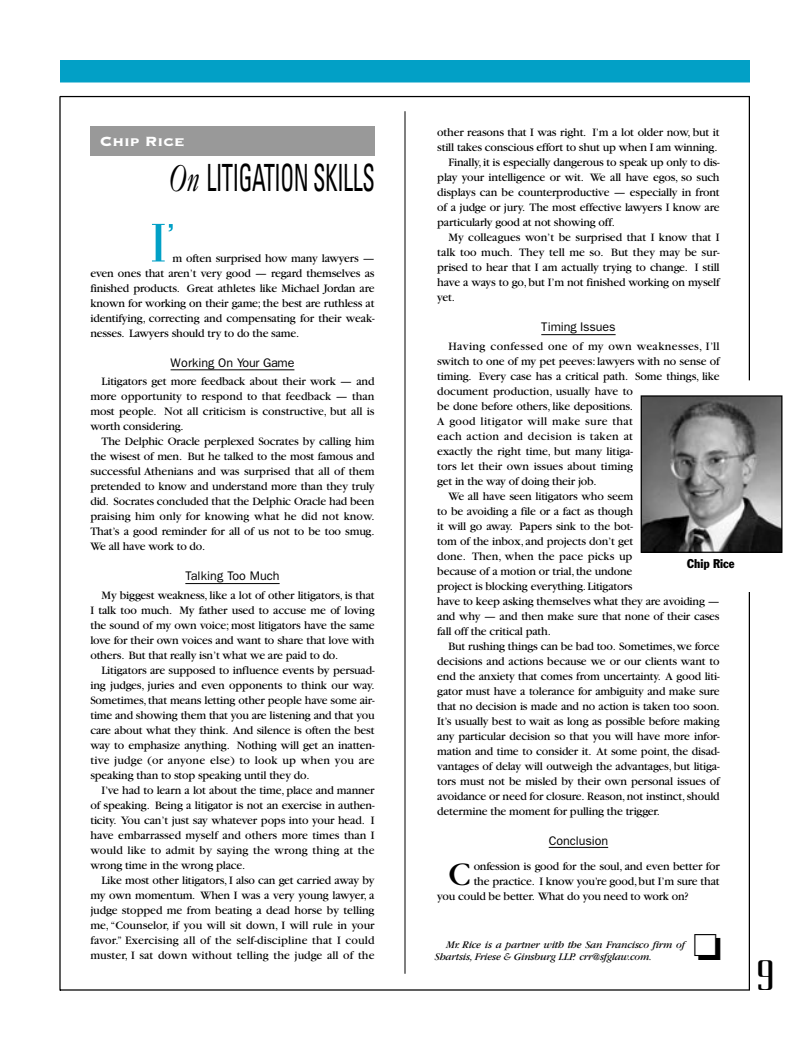
<style>
.page{position:relative;width:810px;height:1050px;background:#fff}
.page>*{position:absolute;margin:0;border:0;box-sizing:border-box;transform-origin:0 0}
.t1{font:500 53.75px "Eden";color:#02a0c6}
.t2{font:500 42.5px "Eden";color:#000;scale:.95 1}
.t3{font:condensed 37.5px "Univers";letter-spacing:-.015em;color:#000;scale:.6 1}
.t4{font:34.38px "Garamond";color:#000}
.t5{font:17.5px "Copperplate Thirty Three BC";color:#fff}
.t6{font:12.5px "Franklin Gothic";letter-spacing:-.005em;color:#000}
.t7{font:condensed 12.5px "Franklin Gothic";color:#000}
.t8{font:11.88px/15px "Garamond";letter-spacing:-.015em;color:#000;text-align:justify}
.t9{font:11.88px "Garamond";letter-spacing:.03em;color:#000}
.t10{font:11.88px "Garamond";letter-spacing:.025em;color:#000}
.t11{font:11.88px "Garamond";letter-spacing:.005em;color:#000}
.t12{font:italic 10.62px "Garamond";letter-spacing:-.015em;color:#000}
.s1{font-family:"Caslon Five Forty";font-style:italic;font-stretch:normal}
</style>
<div class="page">
<hr style="left:171px;top:370px;width:123px;height:1px;background:#000">
<hr style="left:185px;top:583px;width:95px;height:1px;background:#000">
<hr style="left:541px;top:334px;width:75px;height:1px;background:#000">
<hr style="left:549px;top:847px;width:59px;height:1px;background:#000">
<hr style="left:60px;top:96px;width:690px;height:1px;background:#000">
<div style="left:60px;top:60px;width:690px;height:22px;background:#02a0c6"></div>
<hr style="left:405px;top:111px;width:1px;height:863px;background:#000">
<div style="left:90px;top:126px;width:285px;height:30px;background:#999"></div>
<hr style="left:60px;top:989px;width:690px;height:2px;background:#000">
<hr style="left:59px;top:96px;width:2px;height:895px;background:#000">
<img style="left:643px;top:397px;width:137px;height:154px">
<div style="left:641px;top:395px;width:141px;height:158px;border:1px solid #000"></div>
<hr style="left:749px;top:96px;width:1px;height:284px;background:#000">
<hr style="left:749px;top:592px;width:1px;height:398px;background:#000">
<h3 class="t5" style="left:100px;top:129px;width:87px">Chip Rice</h3>
<h3 class="t3" style="left:169px;top:164px;width:344px"><span class="s1">On</span> LITIGATION SKILLS</h3>
<h1 class="t1" style="left:151px;top:225px;width:27px">I’</h1>
<p class="t8" style="left:90px;top:251px;width:286px;text-indent:82px">m often surprised how many lawyers — even ones that aren’t very good — regard themselves as finished products. Great athletes like Michael Jordan are known for working on their game; the best are ruthless at identifying, correcting and compensating for their weak&shy;nesses. Lawyers should try to do the same.</p>
<p class="t6" style="left:171px;top:358px;width:125px">Working On Your Game</p>
<p class="t8" style="left:90px;top:375px;width:286px;text-indent:11px">Litigators get more feedback about their work — and more opportunity to respond to that feedback — than most people. Not all criticism is constructive, but all is worth considering.</p>
<p class="t8" style="left:90px;top:435px;width:286px;text-indent:11px">The Delphic Oracle perplexed Socrates by calling him the wisest of men. But he talked to the most famous and successful Athenians and was surprised that all of them pretended to know and understand more than they truly did. Socrates concluded that the Delphic Oracle had been praising him only for knowing what he did not know.<br>That’s a good reminder for all of us not to be too smug.<br>We all have work to do.</p>
<p class="t6" style="left:185px;top:572px;width:96px">Talking Too Much</p>
<p class="t8" style="left:90px;top:589px;width:286px;text-indent:11px">My biggest weakness, like a lot of other litigators, is that I talk too much. My father used to accuse me of loving the sound of my own voice; most litigators have the same love for their own voices and want to share that love with others. But that really isn’t what we are paid to do.</p>
<p class="t8" style="left:90px;top:664px;width:286px;text-indent:11px">Litigators are supposed to influence events by persuad&shy;ing judges, juries and even opponents to think our way.<br>Sometimes,that means letting other people have some air&shy;time and showing them that you are listening and that you care about what they think. And silence is often the best way to emphasize anything. Nothing will get an inatten&shy;tive judge (or anyone else) to look up when you are speaking than to stop speaking until they do.</p>
<p class="t8" style="left:90px;top:784px;width:286px;text-indent:11px">I’ve had to learn a lot about the time, place and manner of speaking. Being a litigator is not an exercise in authen&shy;ticity. You can’t just say whatever pops into your head. I have embarrassed myself and others more times than I would like to admit by saying the wrong thing at the wrong time in the wrong place.</p>
<p class="t8" style="left:90px;top:874px;width:286px;text-indent:11px">Like most other litigators, I also can get carried away by my own momentum. When I was a very young lawyer, a judge stopped me from beating a dead horse by telling me,“Counselor, if you will sit down, I will rule in your favor.” Exercising all of the self-discipline that I could muster, I sat down without telling the judge all of the</p>
<p class="t8" style="left:437px;top:126px;width:284px">other reasons that I was right. I’m a lot older now, but it</p>
<p class="t8" style="left:437px;top:141px;width:282px">still takes conscious effort to shut up when I am winning.</p>
<p class="t8" style="left:449px;top:156px;width:273px">Finally,it is especially dangerous to speak up only to dis-</p>
<p class="t8" style="left:437px;top:171px;width:284px">play your intelligence or wit. We all have egos, so such</p>
<p class="t8" style="left:437px;top:186px;width:284px">displays can be counterproductive — especially in front</p>
<p class="t8" style="left:437px;top:201px;width:284px">of a judge or jury. The most effective lawyers I know are</p>
<p class="t8" style="left:437px;top:216px;width:179px">particularly good at not showing off.</p>
<p class="t8" style="left:449px;top:231px;width:273px">My colleagues won’t be surprised that I know that I</p>
<p class="t8" style="left:437px;top:246px;width:284px">talk too much. They tell me so. But they may be sur-</p>
<p class="t8" style="left:437px;top:261px;width:284px">prised to hear that I am actually trying to change. I still</p>
<p class="t8" style="left:437px;top:276px;width:284px">have a ways to go,but I’m not finished working on myself</p>
<p class="t8" style="left:437px;top:291px;width:19px">yet.</p>
<p class="t6" style="left:541px;top:323px;width:76px">Timing Issues</p>
<p class="t9" style="left:449px;top:342px;width:273px">Having confessed one of my own weaknesses, I’ll</p>
<p class="t8" style="left:437px;top:355px;width:284px">switch to one of my pet peeves: lawyers with no sense of</p>
<p class="t8" style="left:437px;top:370px;width:284px">timing. Every case has a critical path. Some things, like</p>
<p class="t8" style="left:437px;top:385px;width:197px">document production, usually have to</p>
<p class="t8" style="left:437px;top:400px;width:197px">be done before others, like depositions.</p>
<p class="t9" style="left:437px;top:417px;width:197px">A good litigator will make sure that</p>
<p class="t10" style="left:437px;top:432px;width:197px">each action and decision is taken at</p>
<p class="t8" style="left:437px;top:445px;width:197px">exactly the right time, but many litiga-</p>
<p class="t8" style="left:437px;top:460px;width:197px">tors let their own issues about timing</p>
<p class="t8" style="left:437px;top:475px;width:161px">get in the way of doing their job.</p>
<p class="t8" style="left:449px;top:490px;width:186px">We all have seen litigators who seem</p>
<p class="t8" style="left:437px;top:505px;width:197px">to be avoiding a file or a fact as though</p>
<p class="t8" style="left:437px;top:520px;width:197px">it will go away. Papers sink to the bot-</p>
<p class="t8" style="left:437px;top:535px;width:197px">tom of the inbox, and projects don’t get</p>
<p class="t11" style="left:437px;top:552px;width:197px">done. Then, when the pace picks up</p>
<p class="t8" style="left:437px;top:565px;width:197px">because of a motion or trial,the undone</p>
<p class="t8" style="left:437px;top:580px;width:197px">project is blocking everything.Litigators</p>
<p class="t8" style="left:437px;top:595px;width:284px">have to keep asking themselves what they are avoiding —</p>
<p class="t8" style="left:437px;top:610px;width:284px">and why — and then make sure that none of their cases</p>
<p class="t8" style="left:437px;top:625px;width:115px">fall off the critical path.</p>
<p class="t8" style="left:449px;top:640px;width:273px">But rushing things can be bad too. Sometimes,we force</p>
<p class="t8" style="left:437px;top:655px;width:284px">decisions and actions because we or our clients want to</p>
<p class="t8" style="left:437px;top:670px;width:284px">end the anxiety that comes from uncertainty. A good liti-</p>
<p class="t8" style="left:437px;top:685px;width:284px">gator must have a tolerance for ambiguity and make sure</p>
<p class="t8" style="left:437px;top:700px;width:284px">that no decision is made and no action is taken too soon.</p>
<p class="t8" style="left:437px;top:715px;width:284px">It’s usually best to wait as long as possible before making</p>
<p class="t8" style="left:437px;top:730px;width:284px">any particular decision so that you will have more infor-</p>
<p class="t8" style="left:437px;top:745px;width:284px">mation and time to consider it. At some point, the disad-</p>
<p class="t8" style="left:437px;top:760px;width:284px">vantages of delay will outweigh the advantages, but litiga-</p>
<p class="t8" style="left:437px;top:775px;width:284px">tors must not be misled by their own personal issues of</p>
<p class="t8" style="left:437px;top:790px;width:284px">avoidance or need for closure. Reason,not instinct,should</p>
<p class="t8" style="left:437px;top:805px;width:224px">determine the moment for pulling the trigger.</p>
<p class="t6" style="left:549px;top:837px;width:61px">Conclusion</p>
<h3 class="t4" style="left:449px;top:863px;width:24px">C</h3>
<p class="t8" style="left:474px;top:860px;width:248px">onfession is good for the soul, and even better for</p>
<p class="t7" style="left:687px;top:559px;width:49px">Chip Rice</p>
<p class="t8" style="left:474px;top:875px;width:247px">the practice. I know you’re good,but I’m sure that</p>
<p class="t8" style="left:437px;top:890px;width:253px">you could be better. What do you need to work on?</p>
<p class="t12" style="left:446px;top:941px;width:240px">Mr. Rice is a partner with the San Francisco firm of</p>
<p class="t12" style="left:435px;top:953px;width:218px">Shartsis, Friese &amp; Ginsburg LLP. crr@sfglaw.com.</p>
<h2 class="t2" style="left:756px;top:961px;width:20px">9</h2>
</div>
